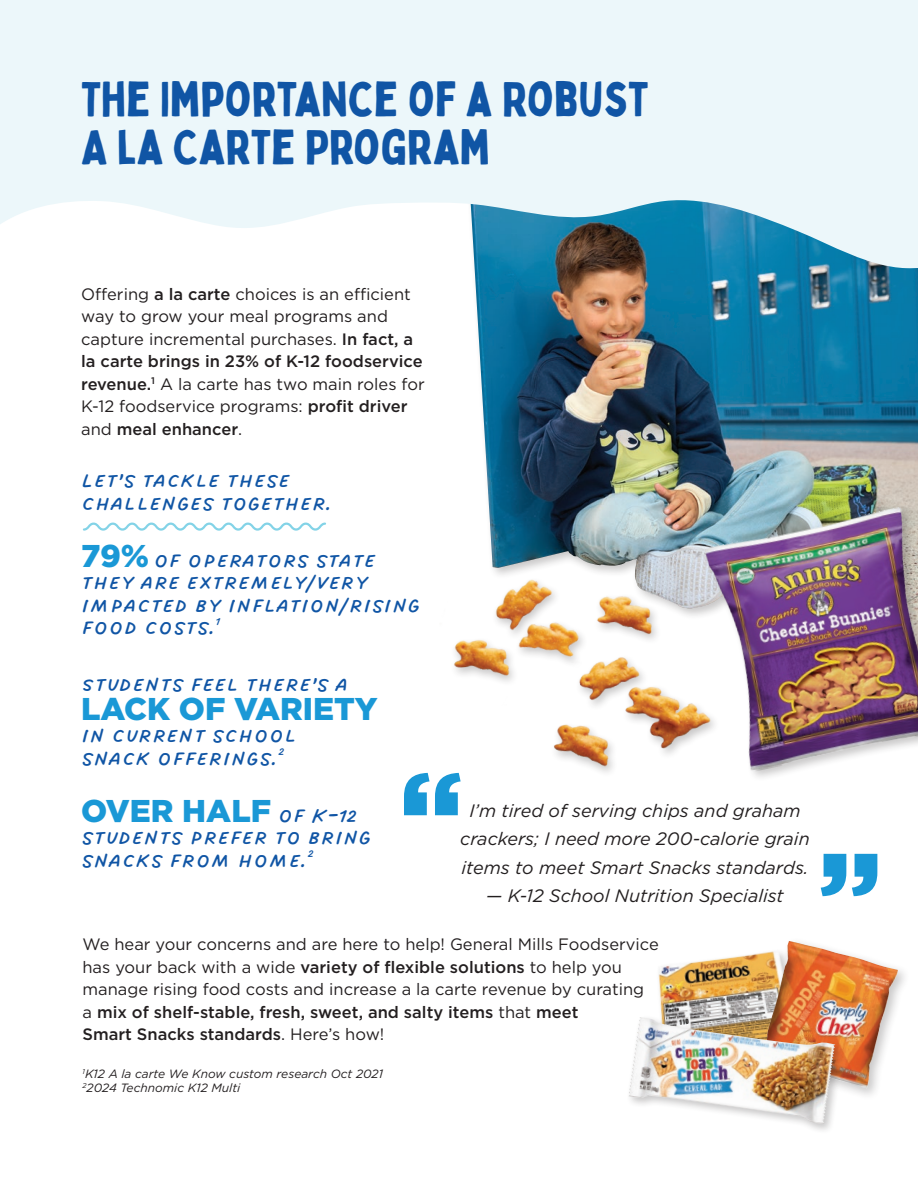
<style>
.page{position:relative;width:918px;height:1188px;background:#fff}
.page>*{position:absolute;margin:0;border:0;box-sizing:border-box;transform-origin:0 0}
.t1{font:900 117px "Gotham";color:#1a98d6}
.Section_Header{font:48px/48px "Bobby Jones";color:#1055a5}
.Section_Header-2{font:900 31.5px "Gotham";color:#1a98d6}
.Section_Header-3{font:28.5px/22.5px "DO All Caps Slanted";color:#1055a5}
.Quote_Copy{font:italic 18px/28.5px "Gotham";color:#231f20;text-align:center}
.Paragraph{font:16.5px/22.5px "Gotham";color:#231f20}
.Paragraph-2{font:italic 12px "Gotham";color:#231f20}
.s1{font-weight:500}
.s2{font-family:"Gotham";font-weight:900;font-size:31.5px;color:#1a98d6}
.s3{font-family:"DO All Caps Slanted";font-weight:400;font-size:28.5px;color:#1055a5}
</style>
<div class="page">
<img style="left:475px;top:274px;width:443px;height:282px">
<svg style="left:0;top:0;width:918px;height:274px;background:#dbecf1"></svg>
<img style="left:691px;top:504px;width:227px;height:271px">
<img style="left:454px;top:556px;width:268px;height:219px">
<img style="left:658px;top:954px;width:94px;height:60px">
<svg style="left:83px;top:522px;width:243px;height:9px"></svg>
<div style="left:752px;top:937px;width:159px;height:165px;background:#231f20;opacity:.25"></div>
<img style="left:756px;top:941px;width:142px;height:148px">
<div style="left:626px;top:1014px;width:219px;height:120px;background:#231f20;opacity:.25"></div>
<img style="left:628px;top:1017px;width:207px;height:107px">
<p class="Section_Header" style="left:81px;top:75px;width:569px">THE IMPORTANCE OF A ROBUST<br>A LA CARTE PROGRAM</p>
<p class="Paragraph" style="left:81px;top:282px;width:345px">Offering <span class="s1">a la carte</span> choices is an efficient way to grow your meal programs and capture incremental purchases. <span class="s1">In fact, a la carte brings in 23% of K-12 foodservice revenue.</span><sup>1</sup> A la carte has two main roles for K-12 foodservice programs: <span class="s1">profit driver </span>and <span class="s1">meal enhancer</span>.</p>
<p class="Section_Header-3" style="left:81px;top:468px;width:253px">Let’s tackle these challenges together.</p>
<p class="Section_Header-3" style="left:81px;top:548px;width:341px"><span class="s2">79%</span>of operators state they are extremely/very impacted by inflation/rising food costs.<sup>1</sup></p>
<p class="Section_Header-3" style="left:81px;top:672px;width:269px">Students feel there’s a</p>
<p class="Section_Header-2" style="left:81px;top:691px;width:298px">LACK OF VARIETY</p>
<p class="Section_Header-3" style="left:81px;top:723px;width:217px">in current school snack offerings.<sup>2</sup></p>
<p class="Section_Header-2" style="left:81px;top:793px;width:278px">OVER HALF <span class="s3">of K-12</span></p>
<p class="Section_Header-3" style="left:81px;top:825px;width:292px">students prefer to bring snacks from home.<sup>2</sup></p>
<p class="t1" style="left:399px;top:746px;width:65px">“</p>
<p class="Quote_Copy" style="left:460px;top:796px;width:351px">I’m tired of serving chips and graham crackers; I need more 200-calorie grain items to meet Smart Snacks standards.</p>
<p class="Quote_Copy" style="left:486px;top:881px;width:299px">— K-12 School Nutrition Specialist</p>
<p class="t1" style="left:818px;top:827px;width:65px">”</p>
<p class="Paragraph" style="left:82px;top:933px;width:578px">We hear your concerns and are here to help! General Mills Foodservice has your back with a wide <span class="s1">variety of flexible solutions</span> to help you manage rising food costs and increase a la carte revenue by curating<br>a <span class="s1">mix of shelf-stable, fresh, sweet, and salty items</span> that <span class="s1">meet<br>Smart Snacks standards</span>. Here’s how!</p>
<p class="Paragraph-2" style="left:82px;top:1066px;width:302px"><sup>1</sup>K12 A la carte We Know custom research Oct 2021</p>
<p class="Paragraph-2" style="left:82px;top:1080px;width:159px"><sup>2</sup>2024 Technomic K12 Multi</p>
</div>
